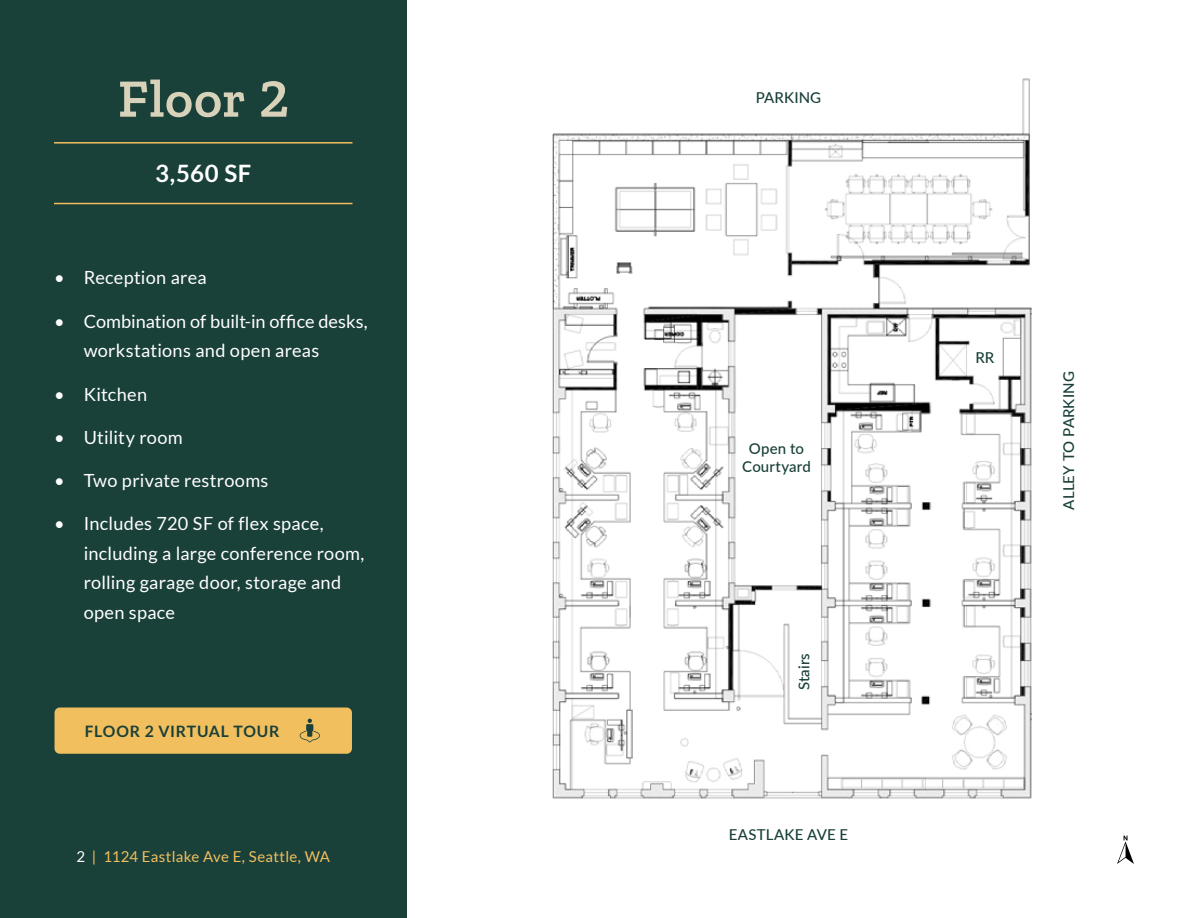
<style>
.page{position:relative;width:1188px;height:918px;background:#fff}
.page>*{position:absolute;margin:0;border:0;box-sizing:border-box;transform-origin:0 0}
.t1{font:600 54px "Zilla Slab";letter-spacing:.015em;color:#d8d2bb}
.t2{font:700 24px "Lato";color:#fff}
.t3{font:18.15px/29.7px "Lato";letter-spacing:.01em;color:#fff}
.t4{font:700 15.75px "Lato";letter-spacing:.045em;color:#194039}
.t5{font:500 15px/18px "Lato";letter-spacing:.01em;color:#194039;text-align:center}
.t6{font:15px "Lato";letter-spacing:.02em;color:#f2bf5e}
.s1{color:#fff}
</style>
<div class="page">
<div style="left:0;top:0;width:406px;height:918px;background:#194039"></div>
<div style="left:55px;top:708px;width:297px;height:46px;background:#f2bf5e;border-radius:5px"></div>
<svg style="left:300px;top:718px;width:20px;height:25px"></svg>
<svg style="left:1117px;top:836px;width:17px;height:28px"></svg>
<img style="left:552px;top:78px;width:479px;height:721px">
<hr style="left:54px;top:142px;width:298px;height:2px;background:#f2bf5e">
<hr style="left:54px;top:203px;width:298px;height:1px;background:#f2bf5e">
<h1 class="t1" style="left:118px;top:68px;width:172px">Floor 2</h1>
<h2 class="t2" style="left:155px;top:160px;width:98px">3,560 SF</h2>
<p class="t3" style="left:54px;top:263px;width:154px">• Reception area</p>
<p class="t3" style="left:84px;top:306px;width:286px;text-indent:-30px">• Combination of built-in office desks, workstations and open areas</p>
<p class="t3" style="left:54px;top:379px;width:95px">• Kitchen</p>
<p class="t3" style="left:54px;top:422px;width:130px">• Utility room</p>
<p class="t3" style="left:54px;top:465px;width:216px">• Two private restrooms</p>
<p class="t3" style="left:84px;top:509px;width:282px;text-indent:-30px">• Includes 720 SF of flex space, including a large conference room, rolling garage door, storage and open space</p>
<p class="t4" style="left:85px;top:722px;width:196px">FLOOR 2 VIRTUAL TOUR</p>
<p class="t6" style="left:76px;top:848px;width:255px"><span class="s1">2</span> | 1124 Eastlake Ave E, Seattle, WA</p>
<p class="t5" style="left:756px;top:88px;width:67px">PARKING</p>
<p class="t5" style="left:742px;top:439px;width:70px">Open to<br>Courtyard</p>
<p class="t5" style="left:794px;top:690px;width:39px;rotate:-90deg">Stairs</p>
<p class="t5" style="left:729px;top:825px;width:121px">EASTLAKE AVE E</p>
<p class="t5" style="left:975px;top:348px;width:21px">RR</p>
<p class="t5" style="left:1059px;top:510px;width:140px;rotate:-90deg">ALLEY TO PARKING</p>
</div>
